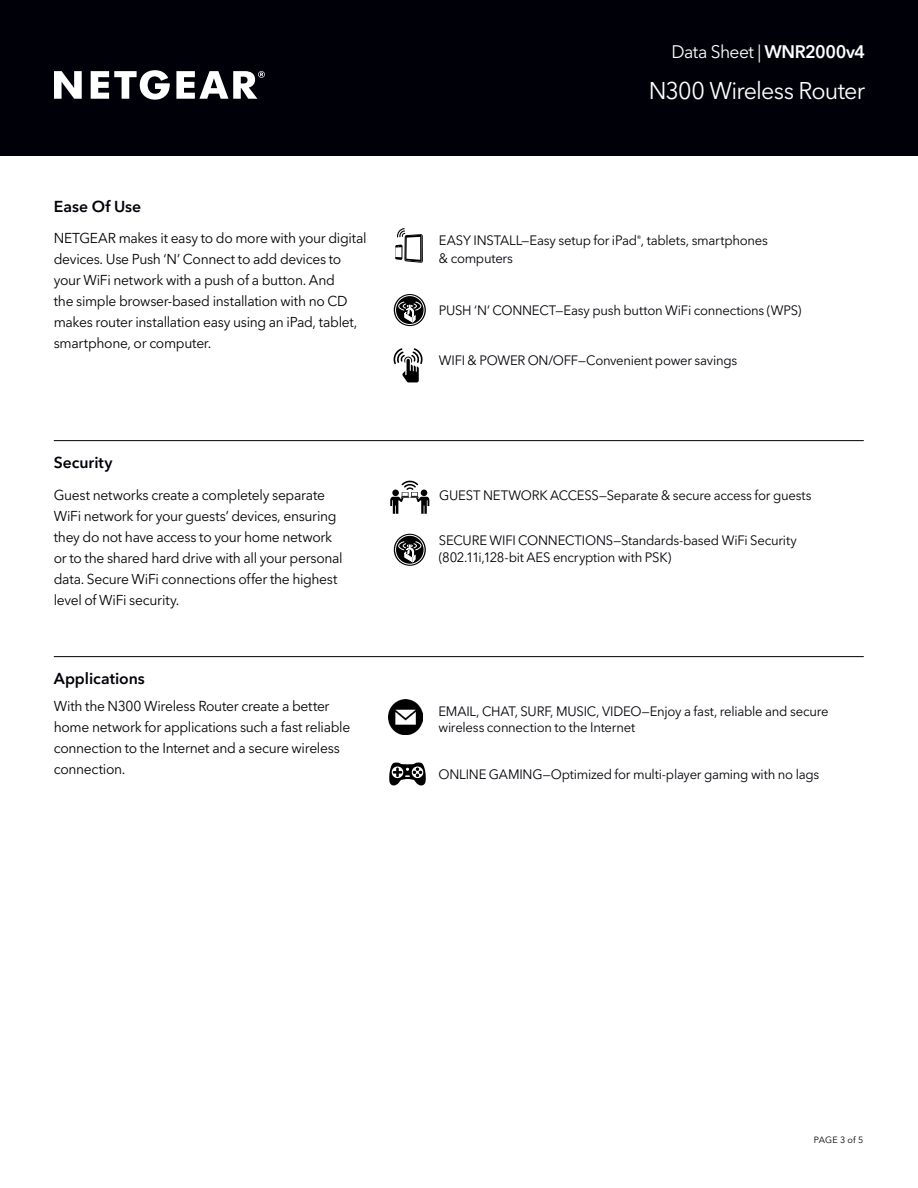
<style>
.page{position:relative;width:918px;height:1188px;background:#fff}
.page>*{position:absolute;margin:0;border:0;box-sizing:border-box;transform-origin:0 0}
.t1{font:24px "Avenir Next LT Pro";letter-spacing:-.035em;color:#fff}
.t2{font:18px "Avenir Next LT Pro";letter-spacing:-.03em;color:#fff}
.Sub_Heads_Red_with_R{font:600 15.75px "Avenir Next LT Pro";color:#000108}
.Sub_Heads{font:600 15.75px "Avenir Next LT Pro";color:#000108}
.Body_Copy{font:14.25px/21px "Avenir Next LT Pro";letter-spacing:-.025em;color:#000001}
.Body_Copy-2{font:13.5px/18px "Avenir Next LT Pro";letter-spacing:-.02em;color:#000108}
.Feature_bullets{font:13.5px/17.2px "Avenir Next LT Pro";letter-spacing:-.02em;color:#000108}
.t3{font:9px "Avenir Next LT Pro";letter-spacing:.015em;color:#000001}
.s1{font-weight:600}
</style>
<div class="page">
<div style="left:0;top:0;width:918px;height:156px;background:#000108"></div>
<svg style="left:54px;top:70px;width:211px;height:30px"></svg>
<svg style="left:395px;top:228px;width:28px;height:35px"></svg>
<hr style="left:54px;top:440px;width:810px;height:1px;background:#000108">
<hr style="left:54px;top:656px;width:810px;height:1px;background:#000108">
<svg style="left:394px;top:534px;width:32px;height:32px"></svg>
<svg style="left:395px;top:535px;width:30px;height:30px"></svg>
<div style="left:396px;top:536px;width:28px;height:28px;background:#000001;border-radius:50%"></div>
<svg style="left:398px;top:541px;width:24px;height:21px"></svg>
<svg style="left:390px;top:480px;width:39px;height:34px"></svg>
<svg style="left:394px;top:294px;width:32px;height:32px"></svg>
<svg style="left:395px;top:295px;width:30px;height:30px"></svg>
<div style="left:396px;top:296px;width:28px;height:28px;background:#000001;border-radius:50%"></div>
<svg style="left:398px;top:301px;width:24px;height:22px"></svg>
<svg style="left:393px;top:348px;width:30px;height:34px"></svg>
<svg style="left:389px;top:763px;width:37px;height:22px"></svg>
<img style="left:389px;top:700px;width:34px;height:34px">
<p class="Sub_Heads" style="left:54px;top:196px;width:89px">Ease Of Use</p>
<p class="Body_Copy" style="left:54px;top:228px;width:314px">NETGEAR makes it easy to do more with your digital devices. Use Push ‘N’ Connect to add devices to your WiFi network with a push of a button. And<br>the simple browser-based installation with no CD makes router installation easy using an iPad, tablet, smartphone, or computer.</p>
<p class="Sub_Heads_Red_with_R" style="left:54px;top:453px;width:60px">Security</p>
<p class="Body_Copy" style="left:54px;top:484px;width:290px">Guest networks create a completely separate WiFi network for your guests’ devices, ensuring they do not have access to your home network or to the shared hard drive with all your personal data. Secure WiFi connections offer the highest level of WiFi security.</p>
<p class="Sub_Heads_Red_with_R" style="left:54px;top:669px;width:93px">Applications</p>
<p class="Body_Copy" style="left:54px;top:696px;width:298px">With the N300 Wireless Router create a better home network for applications such a fast reliable connection to the Internet and a secure wireless connection.</p>
<p class="t2" style="left:671px;top:41px;width:195px">Data Sheet | <span class="s1">WNR2000v4</span></p>
<h1 class="t1" style="left:649px;top:76px;width:218px">N300 Wireless Router</h1>
<p class="Body_Copy-2" style="left:439px;top:232px;width:330px">EASY INSTALL—Easy setup for iPad<sup>®</sup>, tablets, smartphones &amp; computers</p>
<p class="Feature_bullets" style="left:439px;top:302px;width:364px">PUSH ‘N’ CONNECT—Easy push button WiFi connections (WPS)</p>
<p class="Body_Copy-2" style="left:439px;top:351px;width:300px">WIFI &amp; POWER ON/OFF—Convenient power savings</p>
<p class="Feature_bullets" style="left:439px;top:486px;width:374px">GUEST NETWORK ACCESS—Separate &amp; secure access for guests</p>
<p class="Feature_bullets" style="left:439px;top:531px;width:360px">SECURE WIFI CONNECTIONS—Standards-based WiFi Security (802.11i,128-bit AES encryption with PSK)</p>
<p class="Body_Copy-2" style="left:438px;top:703px;width:392px;line-height:16.5px">EMAIL, CHAT, SURF, MUSIC, VIDEO—Enjoy a fast, reliable and secure wireless connection to the Internet</p>
<p class="Body_Copy-2" style="left:438px;top:765px;width:382px">ONLINE GAMING—Optimized for multi-player gaming with no lags</p>
<p class="t3" style="left:814px;top:1134px;width:51px">PAGE 3 of 5</p>
</div>
